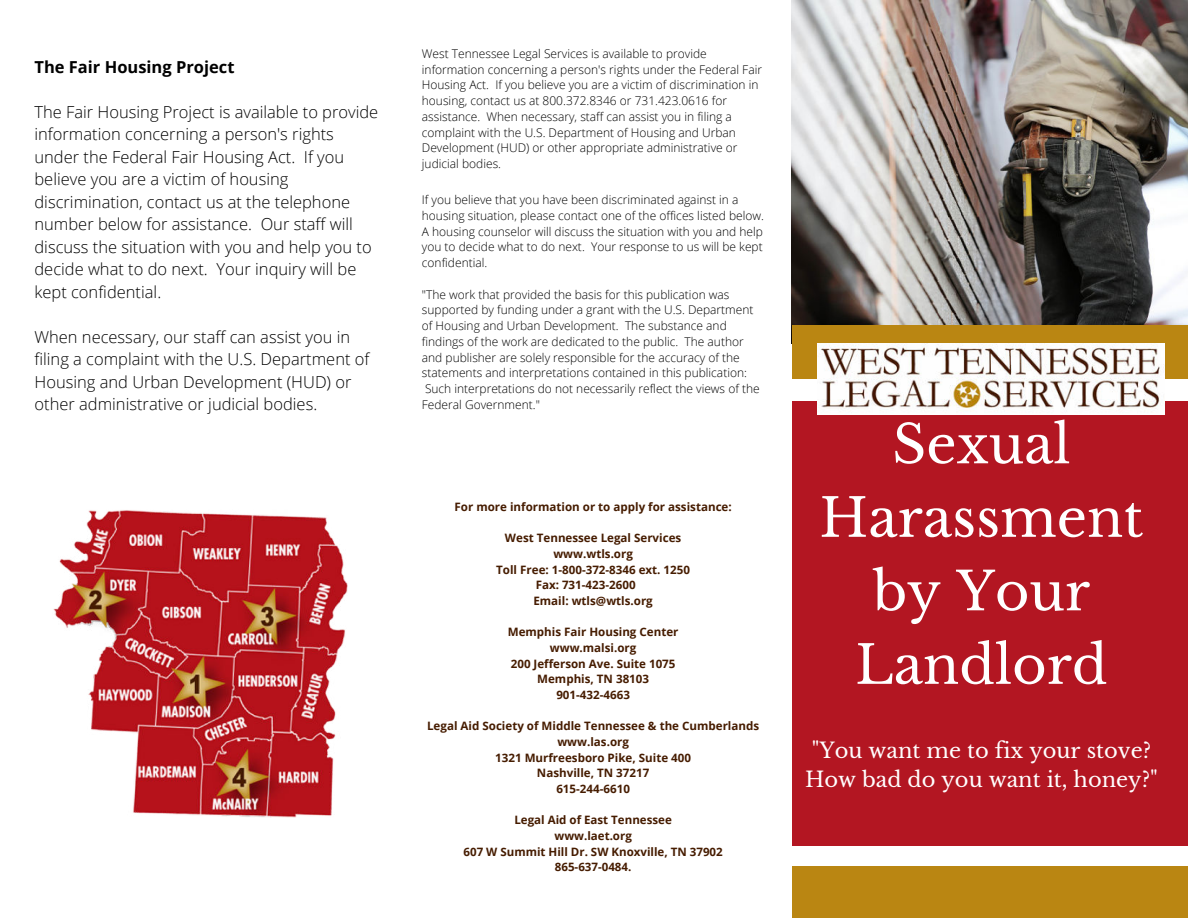
<style>
.page{position:relative;width:1188px;height:918px;background:#fff}
.page>*{position:absolute;margin:0;border:0;box-sizing:border-box;transform-origin:0 0}
.t1{font:52.8px/73.5px "Libre Baskerville";color:#fff;text-align:center}
.t2{font:21px/28.8px "Libre Baskerville";color:#fff;text-align:center}
.t3{font:300 16.5px/22.5px "Open Sans";color:#000}
.t4{font:700 16.5px "Open Sans";color:#000}
.t5{font:300 12px/15.8px "Open Sans";color:#000}
.t6{font:700 11.55px/15.8px "Open Sans";color:#461c00;text-align:center}
</style>
<div class="page">
<img style="left:792px;top:0;width:396px;height:325px">
<div style="left:792px;top:325px;width:396px;height:54px;background:#ba8612"></div>
<div style="left:792px;top:401px;width:396px;height:517px;background:#b31622"></div>
<img style="left:818px;top:343px;width:346px;height:71px">
<div style="left:792px;top:865px;width:396px;height:53px;background:#ba8612"></div>
<div style="left:792px;top:846px;width:396px;height:19px;background:#fff"></div>
<img style="left:53px;top:510px;width:294px;height:307px">
<h3 class="t4" style="left:34px;top:55px;width:202px">The Fair Housing Project</h3>
<p class="t3" style="left:34px;top:100px;width:345px">The Fair Housing Project is available to provide information concerning a person's rights under the Federal Fair Housing Act. If you believe you are a victim of housing discrimination, contact us at the telephone number below for assistance. Our staff will discuss the situation with you and help you to decide what to do next. Your inquiry will be kept confidential.</p>
<h3 class="t3" style="left:34px;top:325px;width:337px">When necessary, our staff can assist you in filing a complaint with the U.S. Department of Housing and Urban Development (HUD) or other administrative or judicial bodies.</h3>
<p class="t5" style="left:422px;top:45px;width:342px">West Tennessee Legal Services is available to provide information concerning a person's rights under the Federal Fair Housing Act. If you believe you are a victim of discrimination in housing, contact us at 800.372.8346 or 731.423.0616 for assistance. When necessary, staff can assist you in filing a complaint with the U.S. Department of Housing and Urban Development (HUD) or other appropriate administrative or judicial bodies.</p>
<p class="t5" style="left:422px;top:192px;width:344px">If you believe that you have been discriminated against in a housing situation, please contact one of the offices listed below.<br>A housing counselor will discuss the situation with you and help you to decide what to do next. Your response to us will be kept confidential.</p>
<p class="t5" style="left:422px;top:286px;width:339px">"The work that provided the basis for this publication was supported by funding under a grant with the U.S. Department of Housing and Urban Development. The substance and findings of the work are dedicated to the public. The author and publisher are solely responsible for the accuracy of the statements and interpretations contained in this publication:<br>Such interpretations do not necessarily reflect the views of the Federal Government."</p>
<p class="t6" style="left:455px;top:498px;width:279px">For more information or to apply for assistance:</p>
<p class="t6" style="left:505px;top:530px;width:178px">West Tennessee Legal Services</p>
<p class="t6" style="left:553px;top:545px;width:81px">www.wtls.org</p>
<p class="t6" style="left:496px;top:561px;width:195px">Toll Free: 1-800-372-8346 ext. 1250</p>
<p class="t6" style="left:536px;top:577px;width:101px">Fax: 731-423-2600</p>
<p class="t6" style="left:533px;top:593px;width:121px">Email: wtls@wtls.org</p>
<p class="t6" style="left:508px;top:624px;width:172px">Memphis Fair Housing Center www.malsi.org<br>200 Jefferson Ave. Suite 1075<br>Memphis, TN 38103<br>901-432-4663</p>
<p class="t6" style="left:427px;top:718px;width:334px">Legal Aid Society of Middle Tennessee &amp; the Cumberlands www.las.org<br>1321 Murfreesboro Pike, Suite 400<br>Nashville, TN 37217<br>615-244-6610</p>
<p class="t6" style="left:464px;top:812px;width:261px">Legal Aid of East Tennessee<br>www.laet.org<br>607 W Summit Hill Dr. SW Knoxville, TN 37902<br>865-637-0484.</p>
<h1 class="t1" style="left:819px;top:408px;width:325px">Sexual<br>Harassment by Your<br>Landlord</h1>
<h2 class="t2" style="left:805px;top:736px;width:354px">"You want me to fix your stove?<br>How bad do you want it, honey?"</h2>
</div>
